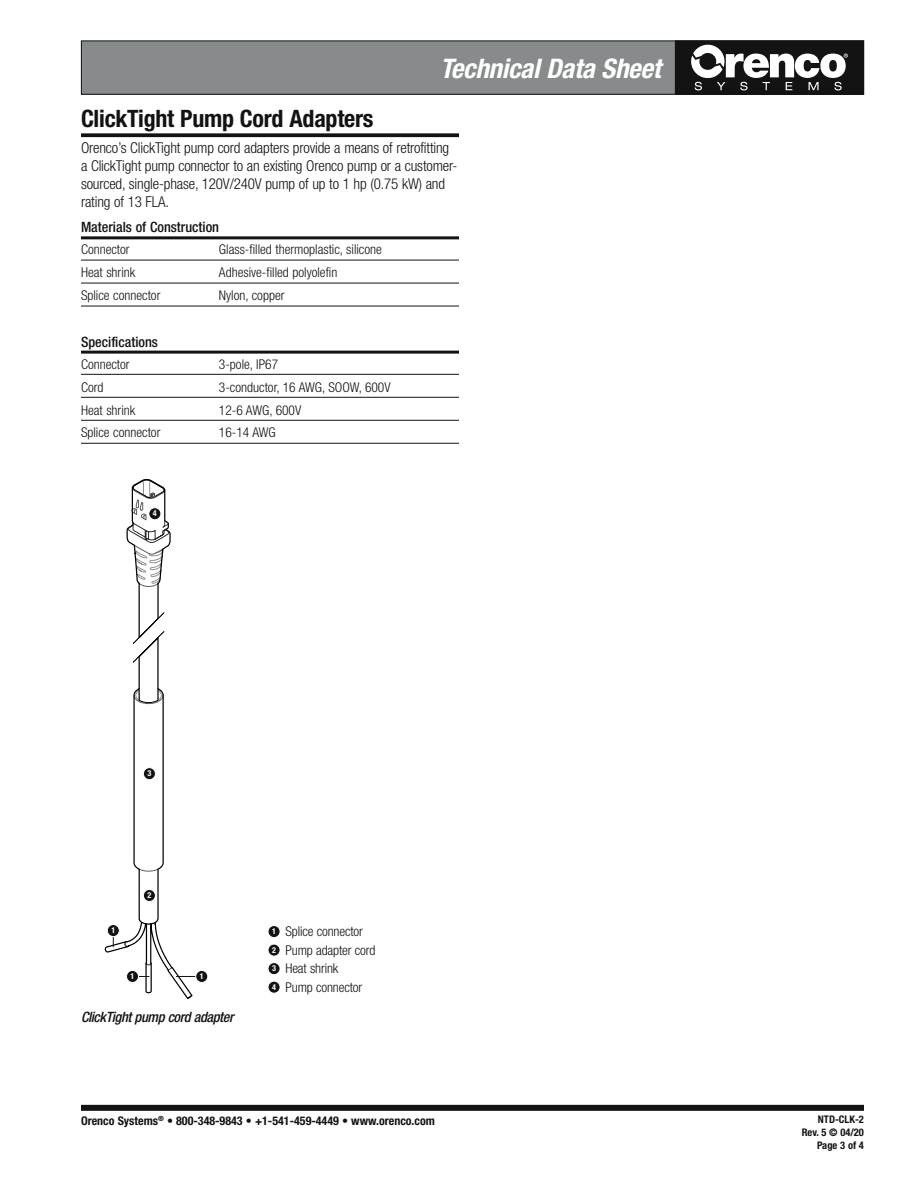
<style>
.page{position:relative;width:918px;height:1188px;background:#fff}
.page>*{position:absolute;margin:0;border:0;box-sizing:border-box;transform-origin:0 0}
.t1{font:italic 700 condensed 27px "Helvetica Neue";letter-spacing:-.01em;color:#fff}
.OSI_SpecsHead{font:700 condensed 24px "Helvetica Neue";letter-spacing:-.01em;color:#131313}
.TDS_Text{font:300 condensed 15px/18px "Helvetica Neue";letter-spacing:-.01em;color:#131313}
.OSI_SpecsSubhead{font:500 condensed 14.25px "Helvetica Neue";color:#131313}
.TDS_Illustration_Cap{font:italic 500 condensed 14.25px "Helvetica Neue";letter-spacing:-.025em;color:#131313}
.OSI_SpecsText{font:300 condensed 13.5px "Helvetica Neue";color:#131313}
.TDS_Specs_Text{font:300 condensed 13.5px "Helvetica Neue";color:#131313}
.TDS_CallOuts{font:300 condensed 13.5px "Helvetica Neue";letter-spacing:-.01em;color:#131313}
.t2{font:700 condensed 12px "Helvetica Neue";color:#131313}
.t3{font:700 condensed 10.5px/12.6px "Helvetica Neue";color:#131313;text-align:right}
.OSI_SpecsHead-2{font:700 condensed 8.1px "Helvetica Neue";color:#fff}
</style>
<div class="page">
<div style="left:81px;top:41px;width:783px;height:53px;background:#888b8b"></div>
<div style="left:81px;top:40px;width:783px;height:55px;border:1px solid #131313"></div>
<div style="left:675px;top:41px;width:189px;height:53px;background:#131313"></div>
<svg style="left:691px;top:45px;width:157px;height:45px"></svg>
<div style="left:675px;top:40px;width:189px;height:55px;border:1px solid #131313"></div>
<div style="left:81px;top:1105px;width:783px;height:6px;background:#131313"></div>
<svg style="left:81px;top:133px;width:378px;height:4px;background:#282828"></svg>
<hr style="left:81px;top:236px;width:378px;height:3px;background:#131313">
<hr style="left:81px;top:260px;width:378px;height:1px;background:#131313">
<hr style="left:81px;top:283px;width:378px;height:1px;background:#131313">
<hr style="left:81px;top:306px;width:378px;height:1px;background:#131313">
<hr style="left:81px;top:351px;width:378px;height:3px;background:#131313">
<hr style="left:81px;top:374px;width:378px;height:1px;background:#131313">
<hr style="left:81px;top:397px;width:378px;height:1px;background:#131313">
<hr style="left:81px;top:420px;width:378px;height:1px;background:#131313">
<hr style="left:81px;top:443px;width:378px;height:1px;background:#131313">
<div style="left:268px;top:926px;width:12px;height:12px;background:#131313;border-radius:50%"></div>
<div style="left:268px;top:925px;width:12px;height:13px;border:1px solid #fff;border-radius:50%"></div>
<div style="left:268px;top:944px;width:12px;height:12px;background:#131313;border-radius:50%"></div>
<div style="left:268px;top:944px;width:12px;height:12px;border:1px solid #fff;border-radius:50%"></div>
<div style="left:268px;top:963px;width:12px;height:12px;background:#131313;border-radius:50%"></div>
<div style="left:268px;top:962px;width:12px;height:13px;border:1px solid #fff;border-radius:50%"></div>
<div style="left:268px;top:981px;width:12px;height:12px;background:#131313;border-radius:50%"></div>
<div style="left:268px;top:981px;width:12px;height:13px;border:1px solid #fff;border-radius:50%"></div>
<svg style="left:105px;top:479px;width:90px;height:520px"></svg>
<div style="left:126px;top:970px;width:13px;height:13px;background:#131313;border-radius:50%"></div>
<div style="left:126px;top:970px;width:13px;height:13px;border:1px solid #fff;border-radius:50%"></div>
<div style="left:196px;top:970px;width:12px;height:13px;background:#131313;border-radius:50%"></div>
<div style="left:195px;top:970px;width:13px;height:13px;border:1px solid #fff;border-radius:50%"></div>
<h1 class="t1" style="left:440px;top:52px;width:222px">Technical Data Sheet</h1>
<p class="OSI_SpecsHead" style="left:81px;top:104px;width:294px">ClickTight Pump Cord Adapters</p>
<p class="TDS_Text" style="left:81px;top:139px;width:378px">Orenco’s ClickTight pump cord adapters provide a means of retrofitting a ClickTight pump connector to an existing Orenco pump or a customer&shy;sourced, single-phase, 120V/240V pump of up to 1 hp (0.75 kW) and rating of 13 FLA.</p>
<p class="OSI_SpecsSubhead" style="left:81px;top:219px;width:140px">Materials of Construction</p>
<p class="TDS_Specs_Text" style="left:81px;top:242px;width:50px">Connector</p>
<p class="TDS_Specs_Text" style="left:219px;top:242px;width:164px">Glass-filled thermoplastic, silicone</p>
<p class="OSI_SpecsText" style="left:81px;top:265px;width:56px">Heat shrink</p>
<p class="OSI_SpecsText" style="left:219px;top:265px;width:120px">Adhesive-filled polyolefin</p>
<p class="OSI_SpecsText" style="left:81px;top:288px;width:81px">Splice connector</p>
<p class="OSI_SpecsText" style="left:219px;top:288px;width:67px">Nylon, copper</p>
<p class="OSI_SpecsSubhead" style="left:81px;top:333px;width:79px">Specifications</p>
<p class="TDS_Specs_Text" style="left:81px;top:356px;width:50px">Connector</p>
<p class="TDS_Specs_Text" style="left:219px;top:356px;width:61px">3-pole, IP67</p>
<p class="OSI_SpecsText" style="left:81px;top:379px;width:24px">Cord</p>
<p class="OSI_SpecsText" style="left:219px;top:379px;width:173px">3-conductor, 16 AWG, SOOW, 600V</p>
<p class="OSI_SpecsText" style="left:81px;top:402px;width:56px">Heat shrink</p>
<p class="OSI_SpecsText" style="left:219px;top:402px;width:84px">12-6 AWG, 600V</p>
<p class="OSI_SpecsText" style="left:81px;top:425px;width:81px">Splice connector</p>
<p class="OSI_SpecsText" style="left:219px;top:425px;width:58px">16-14 AWG</p>
<p class="OSI_SpecsHead-2" style="left:153px;top:509px;width:5px">4</p>
<p class="OSI_SpecsHead-2" style="left:147px;top:769px;width:5px">3</p>
<p class="OSI_SpecsHead-2" style="left:111px;top:925px;width:5px">1</p>
<p class="OSI_SpecsHead-2" style="left:147px;top:890px;width:5px">2</p>
<p class="OSI_SpecsHead-2" style="left:131px;top:971px;width:5px">1</p>
<p class="OSI_SpecsHead-2" style="left:200px;top:971px;width:5px">1</p>
<p class="TDS_Illustration_Cap" style="left:81px;top:1009px;width:154px">ClickTight pump cord adapter</p>
<p class="OSI_SpecsHead-2" style="left:272px;top:926px;width:5px">1</p>
<p class="TDS_CallOuts" style="left:285px;top:924px;width:79px">Splice connector</p>
<p class="OSI_SpecsHead-2" style="left:272px;top:945px;width:5px">2</p>
<p class="TDS_CallOuts" style="left:285px;top:942px;width:91px">Pump adapter cord</p>
<p class="OSI_SpecsHead-2" style="left:272px;top:963px;width:5px">3</p>
<p class="TDS_CallOuts" style="left:285px;top:961px;width:54px">Heat shrink</p>
<p class="OSI_SpecsHead-2" style="left:272px;top:982px;width:5px">4</p>
<p class="TDS_CallOuts" style="left:285px;top:979px;width:78px">Pump connector</p>
<p class="t2" style="left:81px;top:1113px;width:355px">Orenco Systems<sup>®</sup> • 800-348-9843 • +1-541-459-4449 • www.orenco.com</p>
<p class="t3" style="left:802px;top:1113px;width:64px">NTD-CLK-2<br>Rev. 5 © 04/20<br>Page 3 of 4</p>
</div>
